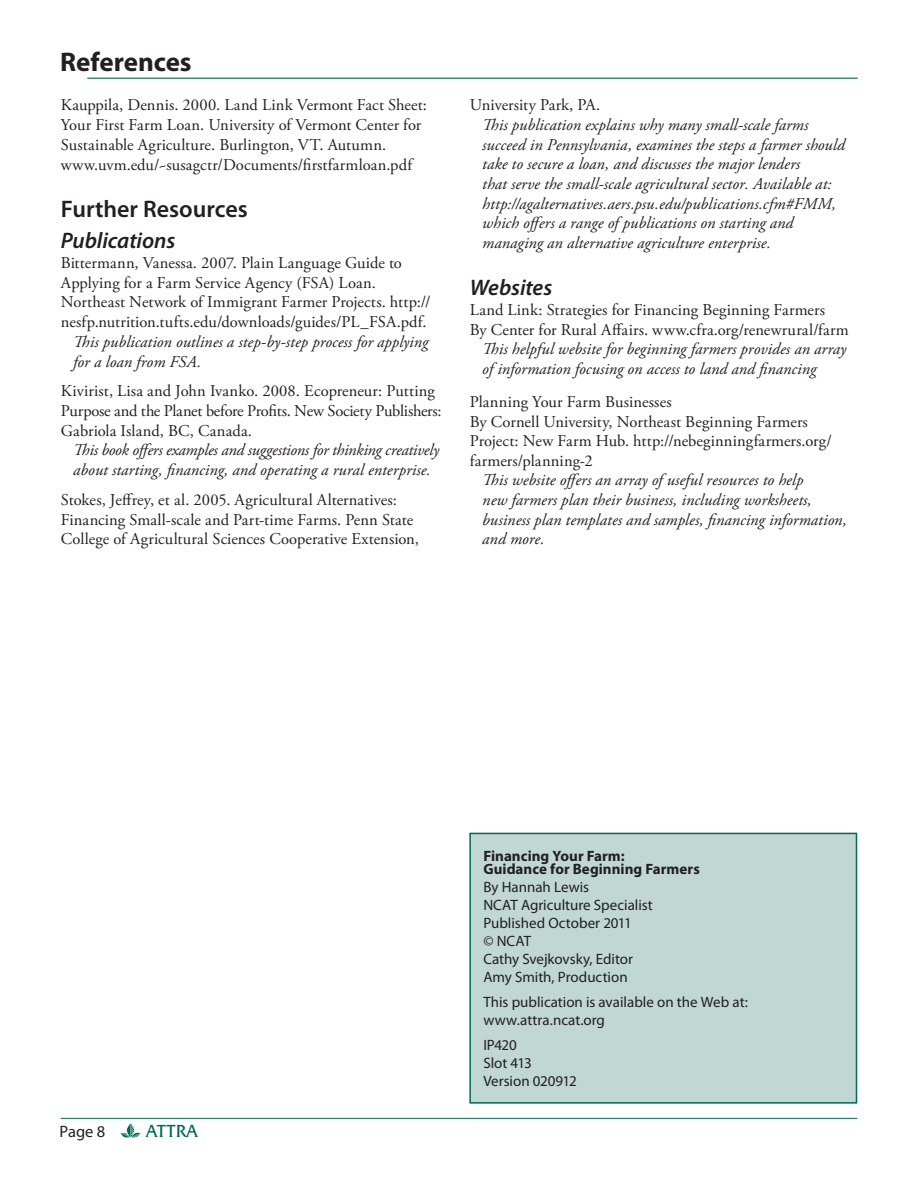
<style>
.page{position:relative;width:918px;height:1188px;background:#fff}
.page>*{position:absolute;margin:0;border:0;box-sizing:border-box;transform-origin:0 0}
.t1{font:700 27px "Myriad Pro";letter-spacing:-.005em;color:#231f20}
.t2{font:600 24px "Myriad Pro";color:#231f20}
.t3{font:italic 600 22.5px "Myriad Pro";letter-spacing:-.005em;color:#231f20}
.t4{font:18px "Friz Quadrata IT Cby BT";letter-spacing:-.01em;color:#006857}
.t5{font:16.5px/19.6px "Adobe Garamond Pro";letter-spacing:.005em;color:#231f20}
.t6{font:italic 16.5px/19.6px "Adobe Garamond Pro";color:#231f20}
.t7{font:16.5px "Myriad Pro";color:#231f20}
.t8{font:15px/18px "Myriad Pro";color:#231f20}
.t9{font:700 15px/13.5px "Myriad Pro";letter-spacing:.005em;color:#231f20}
</style>
<div class="page">
<hr style="left:61px;top:1118px;width:796px;height:1px;background:#006857">
<svg style="left:121px;top:1124px;width:20px;height:14px"></svg>
<div style="left:470px;top:833px;width:386px;height:270px;background:#c1d7d2"></div>
<div style="left:469px;top:833px;width:388px;height:271px;border:2px solid #006857"></div>
<hr style="left:87px;top:78px;width:771px;height:1px;background:#006857">
<h1 class="t1" style="left:60px;top:52px;width:133px">References</h1>
<p class="t5" style="left:61px;top:97px;width:368px">Kauppila, Dennis. 2000. Land Link Vermont Fact Sheet:<br>Your First Farm Loan. University of Vermont Center for Sustainable Agriculture. Burlington, VT. Autumn. www.uvm.edu/~susagctr/Documents/firstfarmloan.pdf</p>
<h2 class="t2" style="left:61px;top:200px;width:188px">Further Resources</h2>
<h3 class="t3" style="left:61px;top:232px;width:116px">Publications</h3>
<p class="t5" style="left:61px;top:254px;width:371px">Bittermann, Vanessa. 2007. Plain Language Guide to Applying for a Farm Service Agency (FSA) Loan.<br>Northeast Network of Immigrant Farmer Projects. http:// nesfp.nutrition.tufts.edu/downloads/guides/PL_FSA.pdf.</p>
<p class="t6" style="left:73px;top:333px;width:357px">This publication outlines a step-by-step process for applying for a loan from FSA.</p>
<p class="t5" style="left:61px;top:383px;width:382px">Kivirist, Lisa and John Ivanko. 2008. Ecopreneur: Putting<br>Purpose and the Planet before Profits. New Society Publishers:<br>Gabriola Island, BC, Canada.</p>
<p class="t6" style="left:73px;top:442px;width:367px">This book offers examples and suggestions for thinking creatively about starting, financing, and operating a rural enterprise.</p>
<p class="t5" style="left:61px;top:491px;width:359px">Stokes, Jeffrey, et al. 2005. Agricultural Alternatives:<br>Financing Small-scale and Part-time Farms. Penn State<br>College of Agricultural Sciences Cooperative Extension,</p>
<p class="t5" style="left:470px;top:97px;width:132px">University Park, PA.</p>
<p class="t6" style="left:482px;top:116px;width:364px">This publication explains why many small-scale farms succeed in Pennsylvania, examines the steps a farmer should take to secure a loan, and discusses the major lenders<br>that serve the small-scale agricultural sector. Available at: http://agalternatives.aers.psu.edu/publications.cfm#FMM, which offers a range of publications on starting and managing an alternative agriculture enterprise.</p>
<h3 class="t3" style="left:470px;top:279px;width:84px">Websites</h3>
<p class="t5" style="left:470px;top:301px;width:380px">Land Link: Strategies for Financing Beginning Farmers<br>By Center for Rural Affairs. www.cfra.org/renewrural/farm</p>
<p class="t6" style="left:482px;top:341px;width:366px">This helpful website for beginning farmers provides an array of information focusing on access to land and financing</p>
<p class="t5" style="left:470px;top:393px;width:363px">Planning Your Farm Businesses<br>By Cornell University, Northeast Beginning Farmers Project: New Farm Hub. http://nebeginningfarmers.org/ farmers/planning-2</p>
<p class="t6" style="left:482px;top:472px;width:366px">This website offers an array of useful resources to help<br>new farmers plan their business, including worksheets, business plan templates and samples, financing information, and more.</p>
<p class="t7" style="left:60px;top:1126px;width:47px">Page 8</p>
<p class="t4" style="left:146px;top:1120px;width:53px">ATTRA</p>
<p class="t9" style="left:483px;top:850px;width:218px">Financing Your Farm:<br>Guidance for Beginning Farmers</p>
<p class="t8" style="left:483px;top:880px;width:171px">By Hannah Lewis<br>NCAT Agriculture Specialist<br>Published October 2011<br>© NCAT<br>Cathy Svejkovsky, Editor<br>Amy Smith, Production</p>
<p class="t8" style="left:483px;top:995px;width:266px">This publication is available on the Web at: www.attra.ncat.org</p>
<p class="t8" style="left:483px;top:1037px;width:95px">IP420<br>Slot 413<br>Version 020912</p>
</div>
